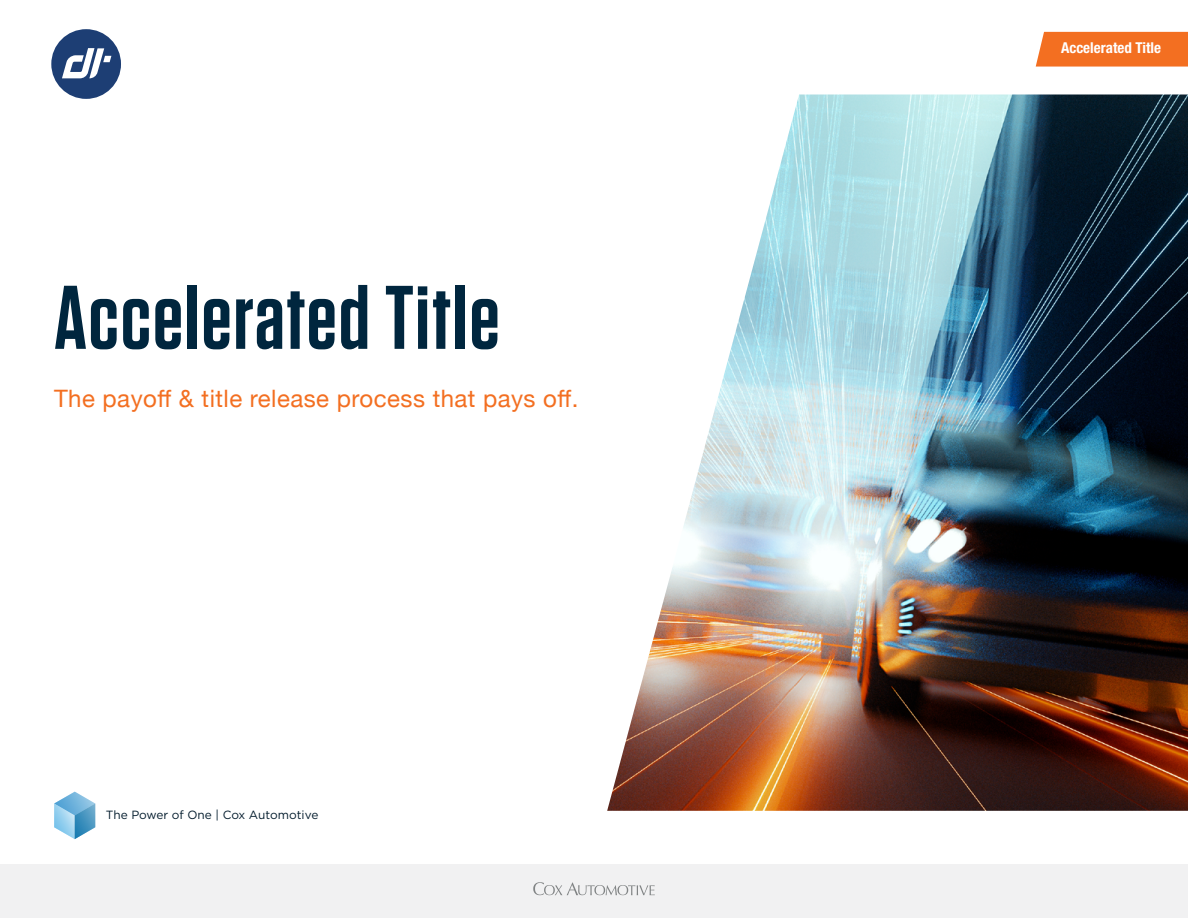
<style>
.page{position:relative;width:1188px;height:918px;background:#fff}
.page>*{position:absolute;margin:0;border:0;box-sizing:border-box;transform-origin:0 0}
.t1{font:600 90px "Tungsten";letter-spacing:.02em;color:#00263e}
.t2{font:24px "Helvetica Neue";letter-spacing:.02em;color:#f36f21}
.t3{font:700 condensed 15px "Helvetica Neue LT Std";color:#fff}
.t4{font:11.85px "Gotham";color:#031c2d}
</style>
<div class="page">
<img style="left:607px;top:94px;width:581px;height:717px">
<svg style="left:54px;top:792px;width:41px;height:47px"></svg>
<div style="left:0;top:864px;width:1188px;height:54px;background:#f1f1f2"></div>
<svg style="left:533px;top:882px;width:122px;height:13px"></svg>
<svg style="left:51px;top:29px;width:70px;height:70px"></svg>
<div style="left:1036px;top:32px;width:152px;height:35px;background:#f36f21"></div>
<h1 class="t1" style="left:54px;top:270px;width:447px">Accelerated Title</h1>
<p class="t2" style="left:54px;top:381px;width:526px">The payoff &amp; title release process that pays off.</p>
<p class="t4" style="left:106px;top:807px;width:214px">The Power of One | Cox Automotive</p>
<p class="t3" style="left:1061px;top:39px;width:101px">Accelerated Title</p>
</div>
